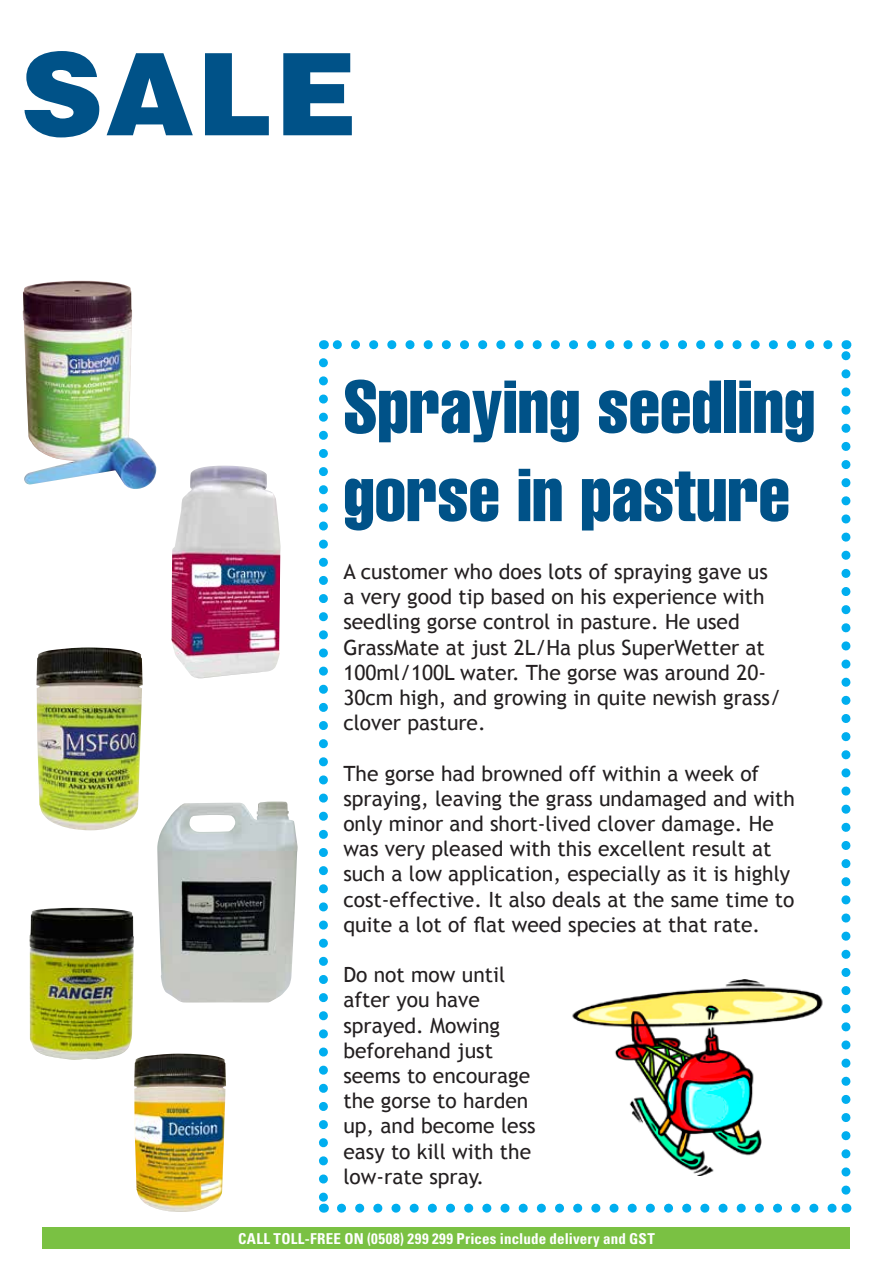
<style>
.page{position:relative;width:893px;height:1263px;background:#fff}
.page>*{position:absolute;margin:0;border:0;box-sizing:border-box;transform-origin:0 0}
.t1{font:900 114px "Helvetica";color:#005288}
.t2{font:extra-condensed 73.5px/88.2px "Helvetica";color:#005288}
.t3{font:21px/25.2px "Trebuchet MS";color:#231f20}
.t4{font:700 condensed 15px "Univers";letter-spacing:.015em;color:#fff}
</style>
<div class="page">
<div style="left:43px;top:1227px;width:807px;height:22px;background:#7ac143"></div>
<svg style="left:341px;top:1204px;width:496px;height:9px"></svg>
<svg style="left:332px;top:340px;width:496px;height:9px"></svg>
<svg style="left:319px;top:363px;width:9px;height:850px"></svg>
<svg style="left:841px;top:340px;width:9px;height:850px"></svg>
<img style="left:172px;top:466px;width:109px;height:212px">
<img style="left:36px;top:647px;width:107px;height:183px">
<img style="left:29px;top:908px;width:105px;height:152px">
<img style="left:23px;top:281px;width:134px;height:208px">
<img style="left:134px;top:1053px;width:92px;height:159px">
<img style="left:157px;top:801px;width:141px;height:201px">
<img style="left:572px;top:979px;width:251px;height:197px">
<h1 class="t1" style="left:21px;top:20px;width:338px">SALE</h1>
<h2 class="t2" style="left:343px;top:362px;width:473px">Spraying seedling gorse in pasture</h2>
<p class="t3" style="left:343px;top:559px;width:439px">A customer who does lots of spraying gave us a very good tip based on his experience with seedling gorse control in pasture. He used GrassMate at just 2L/Ha plus SuperWetter at 100ml/100L water. The gorse was around 20- 30cm high, and growing in quite newish grass/ clover pasture.</p>
<p class="t3" style="left:343px;top:761px;width:453px">The gorse had browned off within a week of spraying, leaving the grass undamaged and with only minor and short-lived clover damage. He was very pleased with this excellent result at such a low application, especially as it is highly cost-effective. It also deals at the same time to quite a lot of flat weed species at that rate.</p>
<p class="t3" style="left:343px;top:962px;width:194px">Do not mow until after you have sprayed. Mowing beforehand just seems to encourage the gorse to harden up, and become less easy to kill with the low-rate spray.</p>
<p class="t4" style="left:238px;top:1229px;width:418px">CALL TOLL-FREE ON (0508) 299 299 Prices include delivery and GST</p>
</div>
